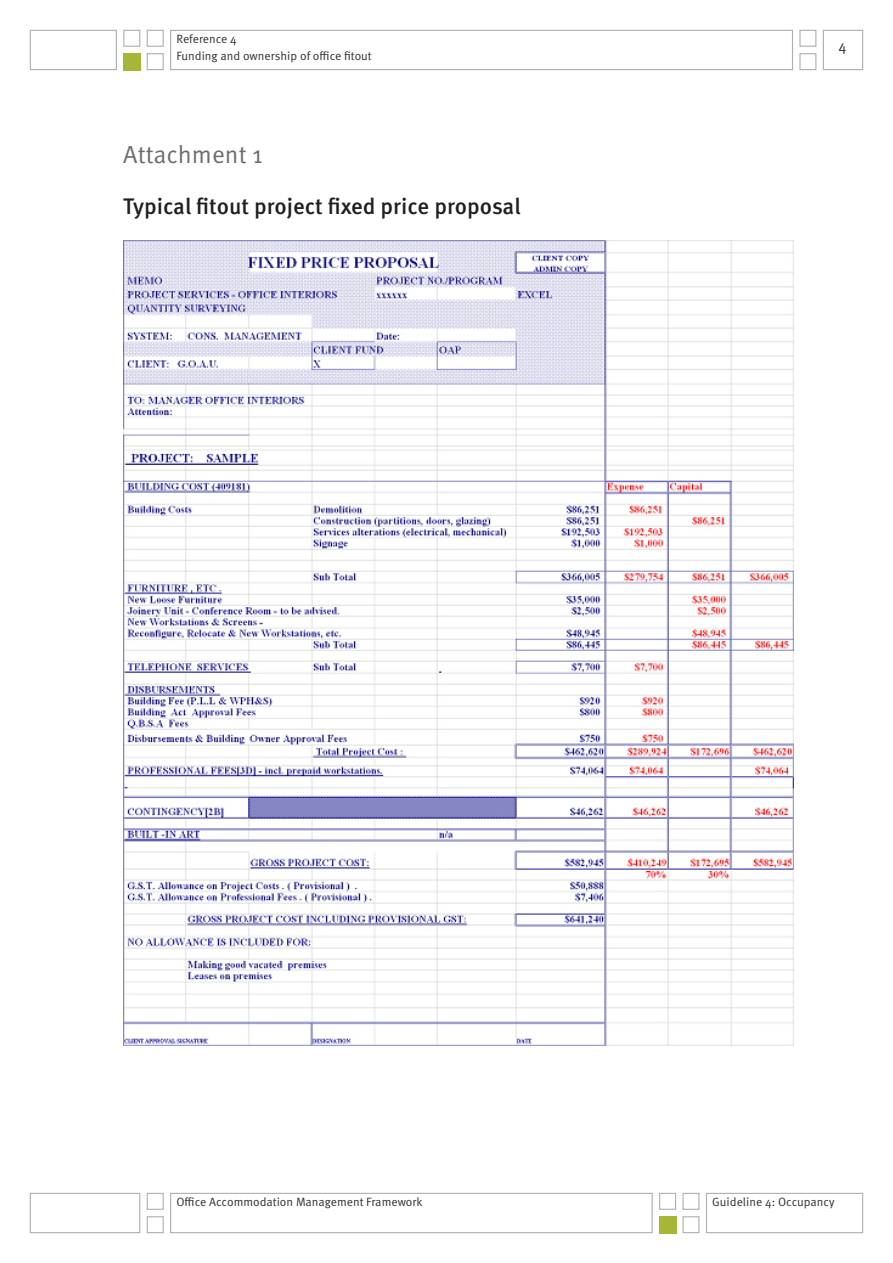
<style>
.page{position:relative;width:893px;height:1263px;background:#fff}
.page>*{position:absolute;margin:0;border:0;box-sizing:border-box;transform-origin:0 0}
.Appendix_number{font:24.75px "Meta OT Norm";color:#6c6d70}
.Appendix_heading_1{font:500 22.5px "Meta OT";color:#231f20}
.t1{font:14.7px "Meta OT Norm";color:#312f30}
.t2{font:12px/16.5px "Meta OT Norm";color:#312f30}
</style>
<div class="page">
<div style="left:30px;top:30px;width:87px;height:40px;border:1px solid #aeafb3"></div>
<div style="left:823px;top:30px;width:40px;height:40px;border:1px solid #aeafb3"></div>
<div style="left:123px;top:30px;width:17px;height:17px;border:1px solid #aeafb3"></div>
<div style="left:123px;top:53px;width:17px;height:17px;background:#a9b537"></div>
<div style="left:147px;top:30px;width:17px;height:17px;border:1px solid #aeafb3"></div>
<div style="left:147px;top:53px;width:17px;height:17px;border:1px solid #aeafb3"></div>
<div style="left:170px;top:30px;width:623px;height:40px;border:1px solid #aeafb3"></div>
<svg style="left:799px;top:29px;width:18px;height:42px"></svg>
<div style="left:30px;top:1193px;width:110px;height:40px;border:1px solid #aeafb3"></div>
<div style="left:706px;top:1193px;width:157px;height:40px;border:1px solid #aeafb3"></div>
<div style="left:147px;top:1193px;width:17px;height:17px;border:1px solid #aeafb3"></div>
<div style="left:147px;top:1216px;width:17px;height:17px;border:1px solid #aeafb3"></div>
<div style="left:682px;top:1193px;width:17px;height:17px;border:1px solid #aeafb3"></div>
<div style="left:682px;top:1216px;width:17px;height:17px;border:1px solid #aeafb3"></div>
<div style="left:659px;top:1193px;width:17px;height:17px;border:1px solid #aeafb3"></div>
<div style="left:659px;top:1216px;width:17px;height:17px;background:#a9b537"></div>
<div style="left:170px;top:1193px;width:483px;height:40px;border:1px solid #aeafb3"></div>
<img style="left:123px;top:241px;width:670px;height:804px">
<p class="t2" style="left:176px;top:31px;width:197px">Reference 4<br>Funding and ownership of office fitout</p>
<p class="Appendix_number" style="left:123px;top:140px;width:141px">Attachment 1</p>
<p class="Appendix_heading_1" style="left:123px;top:193px;width:399px">Typical fitout project fixed price proposal</p>
<p class="t1" style="left:838px;top:38px;width:10px">4</p>
<p class="t2" style="left:176px;top:1194px;width:248px">Office Accommodation Management Framework</p>
<p class="t2" style="left:712px;top:1194px;width:124px">Guideline 4: Occupancy</p>
</div>
